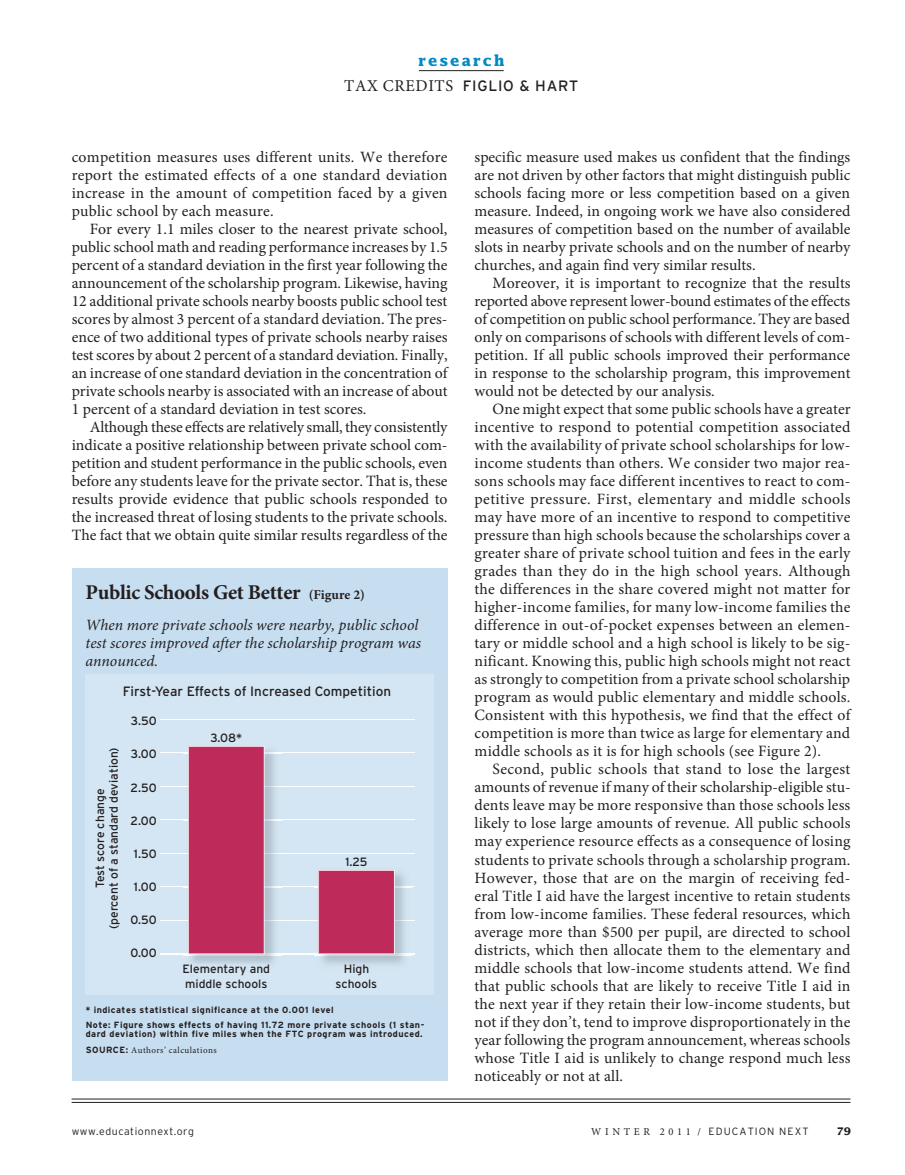
<style>
.page{position:relative;width:905px;height:1175px;background:#fff}
.page>*{position:absolute;margin:0;border:0;box-sizing:border-box;transform-origin:0 0}
.t1{font:700 21px "Minion Pro";letter-spacing:-.015em;color:#231f20}
.t2{font:15.75px/18px "Minion Pro";color:#231f20;text-align:justify}
.t3{font:italic 15.75px/18px "Minion Pro";color:#231f20}
.t4{font:15px "Interstate";letter-spacing:.05em;color:#231f20}
.t5{font:700 15px "Lucida";letter-spacing:.12em;color:#008ac4}
.t6{font:13.5px "Interstate";color:#231f20}
.t7{font:12px/13.5px "Interstate";color:#231f20;text-align:center}
.t8{font:300 10.5px "Interstate";letter-spacing:.1em;color:#231f20}
.t9{font:300 10.5px "Interstate";letter-spacing:.05em;color:#231f20}
.t10{font:700 10.5px "Lucida";color:#231f20}
.t11{font:700 9px/14.4px "Interstate";letter-spacing:.05em;color:#231f20}
.t12{font:9px "Minion Pro";letter-spacing:.05em;color:#231f20}
.s1{font-family:"Minion Pro";font-size:16.5px}
.s2{font-size:13.5px}
.s3{font-family:"Interstate";font-weight:700}
.s4{font-family:"Minion Pro";font-weight:400}
</style>
<div class="page">
<hr style="left:72px;top:1102px;width:778px;height:1px;background:#231f20">
<hr style="left:72px;top:1098px;width:778px;height:1px;background:#231f20">
<hr style="left:419px;top:70px;width:84px;height:1px;background:#231f20">
<div style="left:72px;top:568px;width:375px;height:512px;background:#c7def1"></div>
<div style="left:85px;top:674px;width:349px;height:321px;background:#d4e6f3"></div>
<hr style="left:161px;top:719px;width:254px;height:1px;background:#fff">
<hr style="left:161px;top:752px;width:254px;height:1px;background:#fff">
<hr style="left:161px;top:786px;width:254px;height:1px;background:#fff">
<hr style="left:161px;top:819px;width:254px;height:1px;background:#fff">
<hr style="left:161px;top:853px;width:254px;height:1px;background:#fff">
<hr style="left:161px;top:886px;width:254px;height:1px;background:#fff">
<hr style="left:161px;top:920px;width:254px;height:1px;background:#fff">
<hr style="left:161px;top:953px;width:254px;height:2px;background:#fff">
<img style="left:314px;top:870px;width:97px;height:94px">
<img style="left:314px;top:886px;width:97px;height:1px">
<img style="left:314px;top:920px;width:97px;height:1px">
<img style="left:314px;top:953px;width:97px;height:2px">
<div style="left:318px;top:870px;width:76px;height:84px;background:#be2a5a"></div>
<img style="left:183px;top:746px;width:98px;height:218px">
<img style="left:183px;top:752px;width:98px;height:1px">
<img style="left:183px;top:786px;width:98px;height:1px">
<img style="left:183px;top:819px;width:98px;height:1px">
<img style="left:183px;top:853px;width:98px;height:1px">
<img style="left:183px;top:886px;width:98px;height:1px">
<img style="left:183px;top:920px;width:98px;height:1px">
<img style="left:183px;top:953px;width:98px;height:2px">
<div style="left:188px;top:746px;width:76px;height:208px;background:#be2a5a"></div>
<p class="t5" style="left:418px;top:51px;width:88px">research</p>
<p class="t4" style="left:344px;top:78px;width:236px"><span class="s1">TAX CREDITS</span> FIGLIO &amp; HART</p>
<p class="t2" style="left:72px;top:148px;width:377px">competition measures uses different units. We therefore report the estimated effects of a one standard deviation increase in the amount of competition faced by a given public school by each measure.</p>
<p class="t2" style="left:72px;top:220px;width:377px;text-indent:18px">For every 1.1 miles closer to the nearest private school, public school math and reading performance increases by 1.5 percent of a standard deviation in the first year following the announcement of the scholarship program. Likewise, having 12 additional private schools nearby boosts public school test scores by almost 3 percent of a standard deviation. The pres&shy;ence of two additional types of private schools nearby raises test scores by about 2 percent of a standard deviation. Finally, an increase of one standard deviation in the concentration of private schools nearby is associated with an increase of about 1 percent of a standard deviation in test scores.</p>
<p class="t2" style="left:72px;top:418px;width:377px;text-indent:18px">Although these effects are relatively small, they consistently indicate a positive relationship between private school com&shy;petition and student performance in the public schools, even before any students leave for the private sector. That is, these results provide evidence that public schools responded to the increased threat of losing students to the private schools.<br>The fact that we obtain quite similar results regardless of the</p>
<h1 class="t1" style="left:85px;top:577px;width:281px">Public Schools Get Better <span class="s2">(Figure 2)</span></h1>
<p class="t3" style="left:85px;top:616px;width:337px">When more private schools were nearby, public school test scores improved after the scholarship program was announced.</p>
<p class="t6" style="left:123px;top:684px;width:270px">First-Year Effects of Increased Competition</p>
<p class="t7" style="left:131px;top:714px;width:27px">3.50</p>
<p class="t7" style="left:131px;top:747px;width:27px">3.00</p>
<p class="t7" style="left:130px;top:780px;width:28px">2.50</p>
<p class="t7" style="left:130px;top:813px;width:28px">2.00</p>
<p class="t7" style="left:134px;top:846px;width:24px">1.50</p>
<p class="t7" style="left:134px;top:879px;width:24px">1.00</p>
<p class="t7" style="left:130px;top:912px;width:28px">0.50</p>
<p class="t7" style="left:130px;top:945px;width:28px">0.00</p>
<p class="t7" style="left:210px;top:731px;width:33px">3.08*</p>
<p class="t7" style="left:93px;top:929px;width:183px;rotate:-90deg">Test score change<br>(percent of a standard deviation)</p>
<p class="t7" style="left:345px;top:855px;width:24px">1.25</p>
<p class="t7" style="left:182px;top:962px;width:89px">Elementary and</p>
<p class="t7" style="left:335px;top:961px;width:43px;line-height:15px">High schools</p>
<p class="t7" style="left:185px;top:977px;width:84px">middle schools</p>
<p class="t11" style="left:86px;top:1003px;width:340px">* indicates statistical significance at the 0.001 level<br>Note: Figure shows effects of having 11.72 more private schools (1 stan-</p>
<p class="t11" style="left:86px;top:1026px;width:338px">dard deviation) within five miles when the FTC program was introduced.</p>
<p class="t12" style="left:86px;top:1044px;width:132px"><span class="s3">SOURCE:</span> Authors’ calculations</p>
<p class="t2" style="left:474px;top:148px;width:377px">specific measure used makes us confident that the findings are not driven by other factors that might distinguish public schools facing more or less competition based on a given measure. Indeed, in ongoing work we have also considered measures of competition based on the number of available slots in nearby private schools and on the number of nearby churches, and again find very similar results.</p>
<p class="t2" style="left:474px;top:274px;width:377px;text-indent:18px">Moreover, it is important to recognize that the results reported above represent lower-bound estimates of the effects of competition on public school performance. They are based only on comparisons of schools with different levels of com&shy;petition. If all public schools improved their performance in response to the scholarship program, this improvement would not be detected by our analysis.</p>
<p class="t2" style="left:474px;top:400px;width:377px;text-indent:18px">One might expect that some public schools have a greater incentive to respond to potential competition associated with the availability of private school scholarships for low&shy;income students than others. We consider two major rea&shy;sons schools may face different incentives to react to com&shy;petitive pressure. First, elementary and middle schools may have more of an incentive to respond to competitive pressure than high schools because the scholarships cover a greater share of private school tuition and fees in the early grades than they do in the high school years. Although the differences in the share covered might not matter for higher-income families, for many low-income families the difference in out-of-pocket expenses between an elemen&shy;tary or middle school and a high school is likely to be sig&shy;nificant. Knowing this, public high schools might not react as strongly to competition from a private school scholarship program as would public elementary and middle schools.<br>Consistent with this hypothesis, we find that the effect of competition is more than twice as large for elementary and middle schools as it is for high schools (see Figure 2).</p>
<p class="t2" style="left:474px;top:760px;width:377px;text-indent:18px">Second, public schools that stand to lose the largest amounts of revenue if many of their scholarship-eligible stu&shy;dents leave may be more responsive than those schools less likely to lose large amounts of revenue. All public schools may experience resource effects as a consequence of losing students to private schools through a scholarship program.<br>However, those that are on the margin of receiving fed&shy;eral Title I aid have the largest incentive to retain students from low-income families. These federal resources, which average more than $500 per pupil, are directed to school districts, which then allocate them to the elementary and middle schools that low-income students attend. We find that public schools that are likely to receive Title I aid in the next year if they retain their low-income students, but not if they don’t, tend to improve disproportionately in the year following the program announcement, whereas schools whose Title I aid is unlikely to change respond much less noticeably or not at all.</p>
<p class="t9" style="left:72px;top:1125px;width:124px">www.educationnext.org</p>
<p class="t8" style="left:591px;top:1125px;width:219px"><span class="s4">W I N T E R 2 0 1 1 /</span> EDUCATION NEXT</p>
<p class="t10" style="left:836px;top:1124px;width:16px">79</p>
</div>
